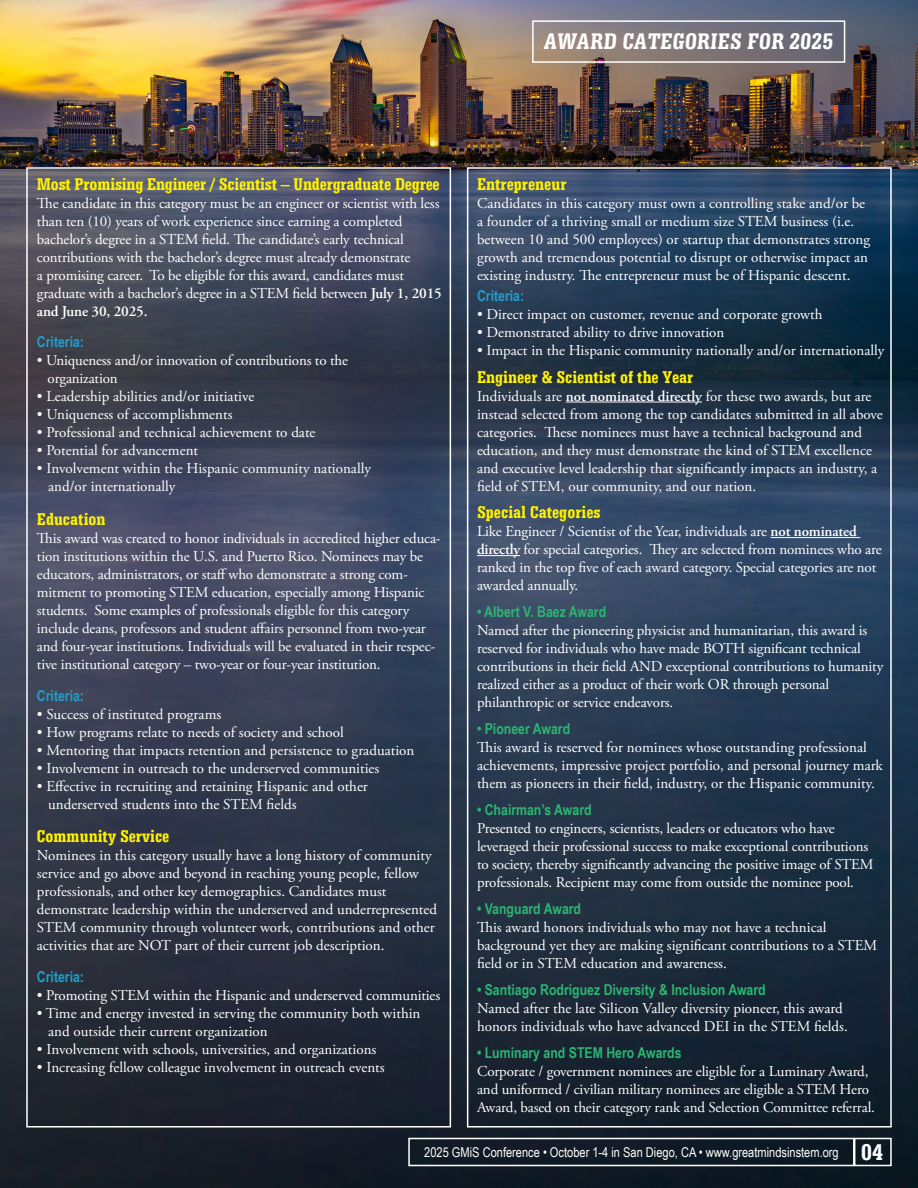
<style>
.page{position:relative;width:918px;height:1188px;background:#fff}
.page>*{position:absolute;margin:0;border:0;box-sizing:border-box;transform-origin:0 0}
.t1{font:700 24px "Serifa";color:#fff}
.t2{font:700 23.85px "Serifa";color:#fff}
.t3{font:700 18px "Serifa";color:#fff101}
.t4{font:15px/18px "Adobe Garamond Pro";color:#fff}
.t5{font:700 15px "Arial Narrow";color:#2bb572}
.t6{font:700 15px "Arial Narrow";color:#229dc8}
.t7{font:13.5px "Arial Narrow";color:#fff}
.s1{font-weight:600}
</style>
<div class="page">
<img style="left:0;top:0;width:918px;height:1188px">
<div style="left:26px;top:167px;width:425px;height:961px;border:2px solid #fff"></div>
<div style="left:408px;top:1138px;width:447px;height:28px;border:2px solid #fff"></div>
<div style="left:854px;top:1138px;width:38px;height:28px;border:2px solid #fff"></div>
<div style="left:467px;top:167px;width:425px;height:961px;border:2px solid #fff"></div>
<div style="left:532px;top:20px;width:313px;height:43px;border:2px solid #fff"></div>
<hr style="left:566px;top:402px;width:136px;height:1px;background:#fff">
<hr style="left:771px;top:537px;width:89px;height:1px;background:#fff">
<hr style="left:477px;top:555px;width:43px;height:1px;background:#fff">
<p class="t2" style="left:543px;top:26px;width:293px">AWARD CATEGORIES FOR 2025</p>
<p class="t3" style="left:37px;top:173px;width:404px">Most Promising Engineer / Scientist – Undergraduate Degree</p>
<p class="t4" style="left:37px;top:195px;width:404px">The candidate in this category must be an engineer or scientist with less</p>
<p class="t4" style="left:37px;top:213px;width:406px">than ten (10) years of work experience since earning a completed bachelor’s degree in a STEM field. The candidate’s early technical contributions with the bachelor’s degree must already demonstrate<br>a promising career. To be eligible for this award, candidates must graduate with a bachelor’s degree in a STEM field between <span class="s1">July 1, 2015 and June 30, 2025.</span></p>
<p class="t6" style="left:37px;top:333px;width:49px">Criteria:</p>
<p class="t4" style="left:37px;top:352px;width:313px">• Uniqueness and/or innovation of contributions to the</p>
<p class="t4" style="left:48px;top:370px;width:72px">organization</p>
<p class="t4" style="left:37px;top:388px;width:219px">• Leadership abilities and/or initiative</p>
<p class="t4" style="left:37px;top:406px;width:197px">• Uniqueness of accomplishments</p>
<p class="t4" style="left:37px;top:424px;width:280px">• Professional and technical achievement to date</p>
<p class="t4" style="left:37px;top:442px;width:163px">• Potential for advancement</p>
<p class="t4" style="left:37px;top:460px;width:336px">• Involvement within the Hispanic community nationally</p>
<p class="t4" style="left:48px;top:478px;width:129px">and/or internationally</p>
<p class="t3" style="left:37px;top:508px;width:70px">Education</p>
<p class="t4" style="left:37px;top:530px;width:405px">This award was created to honor individuals in accredited higher educa&shy;tion institutions within the U.S. and Puerto Rico. Nominees may be educators, administrators, or staff who demonstrate a strong com&shy;mitment to promoting STEM education, especially among Hispanic students. Some examples of professionals eligible for this category include deans, professors and student affairs personnel from two-year and four-year institutions. Individuals will be evaluated in their respec&shy;tive institutional category – two-year or four-year institution.</p>
<p class="t6" style="left:37px;top:687px;width:49px">Criteria:</p>
<p class="t4" style="left:37px;top:705px;width:186px">• Success of instituted programs</p>
<p class="t4" style="left:37px;top:723px;width:308px">• How programs relate to needs of society and school</p>
<p class="t4" style="left:37px;top:741px;width:379px">• Mentoring that impacts retention and persistence to graduation</p>
<p class="t4" style="left:37px;top:759px;width:344px">• Involvement in outreach to the underserved communities</p>
<p class="t4" style="left:37px;top:777px;width:333px">• Effective in recruiting and retaining Hispanic and other</p>
<p class="t4" style="left:48px;top:795px;width:250px">underserved students into the STEM fields</p>
<p class="t3" style="left:37px;top:825px;width:134px">Community Service</p>
<p class="t4" style="left:37px;top:847px;width:402px">Nominees in this category usually have a long history of community service and go above and beyond in reaching young people, fellow professionals, and other key demographics. Candidates must demonstrate leadership within the underserved and underrepresented STEM community through volunteer work, contributions and other activities that are NOT part of their current job description.</p>
<p class="t6" style="left:37px;top:968px;width:49px">Criteria:</p>
<p class="t4" style="left:37px;top:986px;width:405px">• Promoting STEM within the Hispanic and underserved communities</p>
<p class="t4" style="left:37px;top:1004px;width:385px">• Time and energy invested in serving the community both within</p>
<p class="t4" style="left:48px;top:1022px;width:221px">and outside their current organization</p>
<p class="t4" style="left:37px;top:1040px;width:341px">• Involvement with schools, universities, and organizations</p>
<p class="t4" style="left:37px;top:1058px;width:349px">• Increasing fellow colleague involvement in outreach events</p>
<p class="t3" style="left:477px;top:173px;width:91px">Entrepreneur</p>
<p class="t4" style="left:477px;top:195px;width:394px">Candidates in this category must own a controlling stake and/or be a founder of a thriving small or medium size STEM business (i.e. between 10 and 500 employees) or startup that demonstrates strong growth and tremendous potential to disrupt or otherwise impact an existing industry. The entrepreneur must be of Hispanic descent.</p>
<p class="t6" style="left:477px;top:287px;width:49px">Criteria:</p>
<p class="t4" style="left:477px;top:306px;width:347px">• Direct impact on customer, revenue and corporate growth</p>
<p class="t4" style="left:477px;top:324px;width:249px">• Demonstrated ability to drive innovation</p>
<p class="t4" style="left:477px;top:342px;width:409px">• Impact in the Hispanic community nationally and/or internationally</p>
<p class="t3" style="left:477px;top:365px;width:218px">Engineer &amp; Scientist of the Year</p>
<p class="t4" style="left:477px;top:387px;width:407px">Individuals are <span class="s1">not nominated directly</span> for these two awards, but are instead selected from among the top candidates submitted in all above categories. These nominees must have a technical background and education, and they must demonstrate the kind of STEM excellence and executive level leadership that significantly impacts an industry, a field of STEM, our community, and our nation.</p>
<p class="t3" style="left:477px;top:501px;width:125px">Special Categories</p>
<p class="t4" style="left:477px;top:523px;width:406px">Like Engineer / Scientist of the Year, individuals are <span class="s1">not nominated directly</span> for special categories. They are selected from nominees who are ranked in the top five of each award category. Special categories are not awarded annually.</p>
<p class="t5" style="left:477px;top:603px;width:131px">• Albert V. Baez Award</p>
<p class="t4" style="left:477px;top:622px;width:408px">Named after the pioneering physicist and humanitarian, this award is reserved for individuals who have made BOTH significant technical contributions in their field AND exceptional contributions to humanity realized either as a product of their work OR through personal philanthropic or service endeavors.</p>
<p class="t5" style="left:477px;top:720px;width:95px">• Pioneer Award</p>
<p class="t4" style="left:477px;top:739px;width:407px">This award is reserved for nominees whose outstanding professional achievements, impressive project portfolio, and personal journey mark them as pioneers in their field, industry, or the Hispanic community.</p>
<p class="t5" style="left:477px;top:801px;width:116px">• Chairman’s Award</p>
<p class="t4" style="left:477px;top:820px;width:398px">Presented to engineers, scientists, leaders or educators who have leveraged their professional success to make exceptional contributions to society, thereby significantly advancing the positive image of STEM professionals. Recipient may come from outside the nominee pool.</p>
<p class="t5" style="left:477px;top:900px;width:106px">• Vanguard Award</p>
<p class="t4" style="left:477px;top:919px;width:402px">This award honors individuals who may not have a technical background yet they are making significant contributions to a STEM field or in STEM education and awareness.</p>
<p class="t5" style="left:477px;top:981px;width:290px">• Santiago Rodriguez Diversity &amp; Inclusion Award</p>
<p class="t4" style="left:477px;top:1000px;width:372px">Named after the late Silicon Valley diversity pioneer, this award honors individuals who have advanced DEI in the STEM fields.</p>
<p class="t5" style="left:477px;top:1044px;width:206px">• Luminary and STEM Hero Awards</p>
<p class="t4" style="left:477px;top:1063px;width:399px">Corporate / government nominees are eligible for a Luminary Award, and uniformed / civilian military nominees are eligible a STEM Hero<br>Award, based on their category rank and Selection Committee referral.</p>
<p class="t7" style="left:424px;top:1142px;width:416px">2025 GMiS Conference • October 1-4 in San Diego, CA • www.greatmindsinstem.org</p>
<p class="t1" style="left:861px;top:1137px;width:23px">04</p>
</div>
